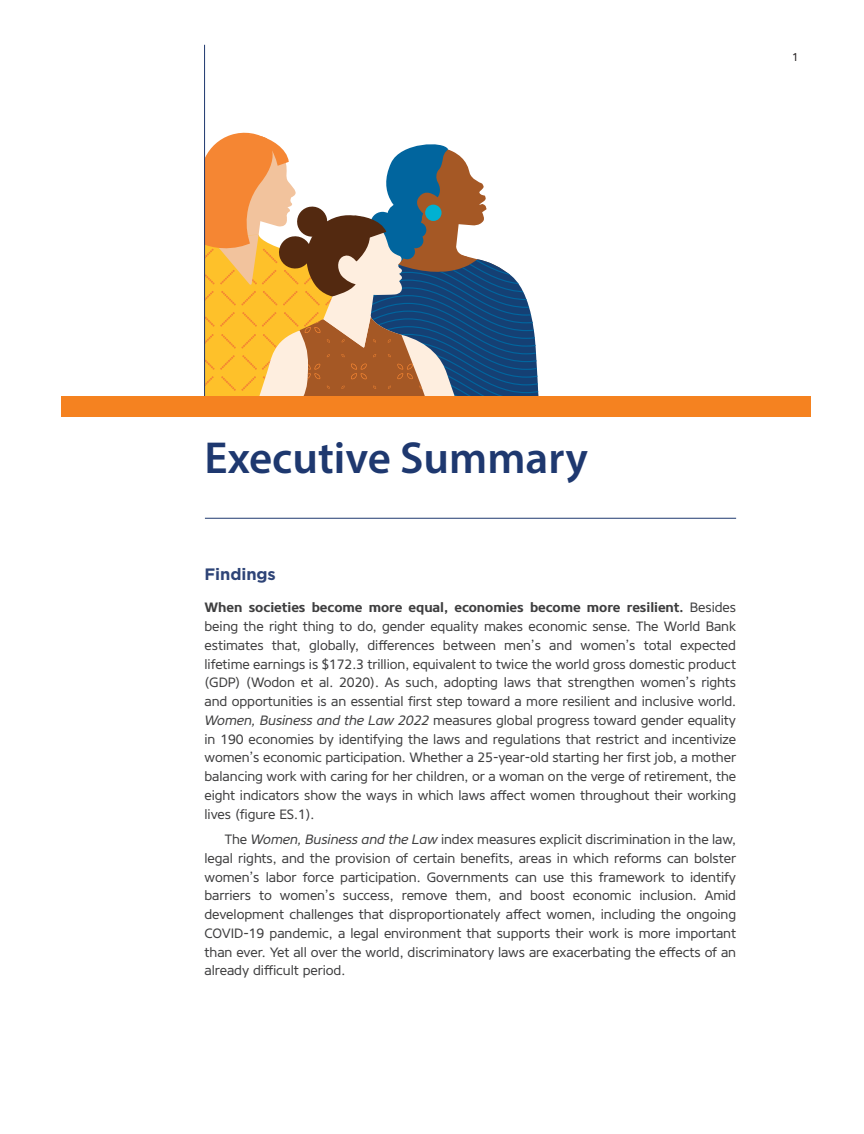
<style>
.page{position:relative;width:864px;height:1134px;background:#fff}
.page>*{position:absolute;margin:0;border:0;box-sizing:border-box;transform-origin:0 0}
.Chapter_title{font:600 45px "Myriad Pro";color:#1e386f}
.A_head{font:700 16.5px "Gotham";letter-spacing:-.005em;color:#2e4477}
.Body_text_first{font:13.5px/18.8px "Core Sans N45";letter-spacing:-.005em;color:#3e3e3f;text-align:justify}
.Body_text_next{font:13.5px/18.8px "Core Sans N45";letter-spacing:-.005em;color:#3e3e3f;text-align:justify}
.t1{font:11.25px "Core Sans N45";color:#231f20}
.s1{font-family:"Core Sans N65";font-weight:700}
.s2{font-style:italic}
</style>
<div class="page">
<svg style="left:205px;top:121px;width:334px;height:275px"></svg>
<div style="left:62px;top:396px;width:750px;height:21px;background:#f58220"></div>
<hr style="left:205px;top:518px;width:531px;height:1px;background:#1e386f">
<hr style="left:204px;top:45px;width:1px;height:351px;background:#1e386f">
<p class="t1" style="left:792px;top:50px;width:8px">1</p>
<p class="Chapter_title" style="left:205px;top:430px;width:385px">Executive Summary</p>
<p class="A_head" style="left:205px;top:563px;width:73px">Findings</p>
<p class="Body_text_first" style="left:205px;top:598px;width:533px"><span class="s1">When societies become more equal, economies become more resilient.</span> Besides being the right thing to do, gender equality makes economic sense. The World Bank estimates that, globally, differences between men’s and women’s total expected lifetime earnings is $172.3 trillion, equivalent to twice the world gross domestic product (GDP) (Wodon et al. 2020). As such, adopting laws that strengthen women’s rights and opportunities is an essential first step toward a more resilient and inclusive world.<br><span class="s2">Women, Business and the Law 2022</span> measures global progress toward gender equality in 190 economies by identifying the laws and regulations that restrict and incentivize women’s economic participation. Whether a 25-year-old starting her first job, a mother balancing work with caring for her children, or a woman on the verge of retirement, the eight indicators show the ways in which laws affect women throughout their working lives (figure ES.1).</p>
<p class="Body_text_next" style="left:205px;top:830px;width:533px;text-indent:20px">The <span class="s2">Women, Business and the Law</span> index measures explicit discrimination in the law, legal rights, and the provision of certain benefits, areas in which reforms can bolster women’s labor force participation. Governments can use this framework to identify barriers to women’s success, remove them, and boost economic inclusion. Amid development challenges that disproportionately affect women, including the ongoing COVID-19 pandemic, a legal environment that supports their work is more important than ever. Yet all over the world, discriminatory laws are exacerbating the effects of an already difficult period.</p>
</div>
